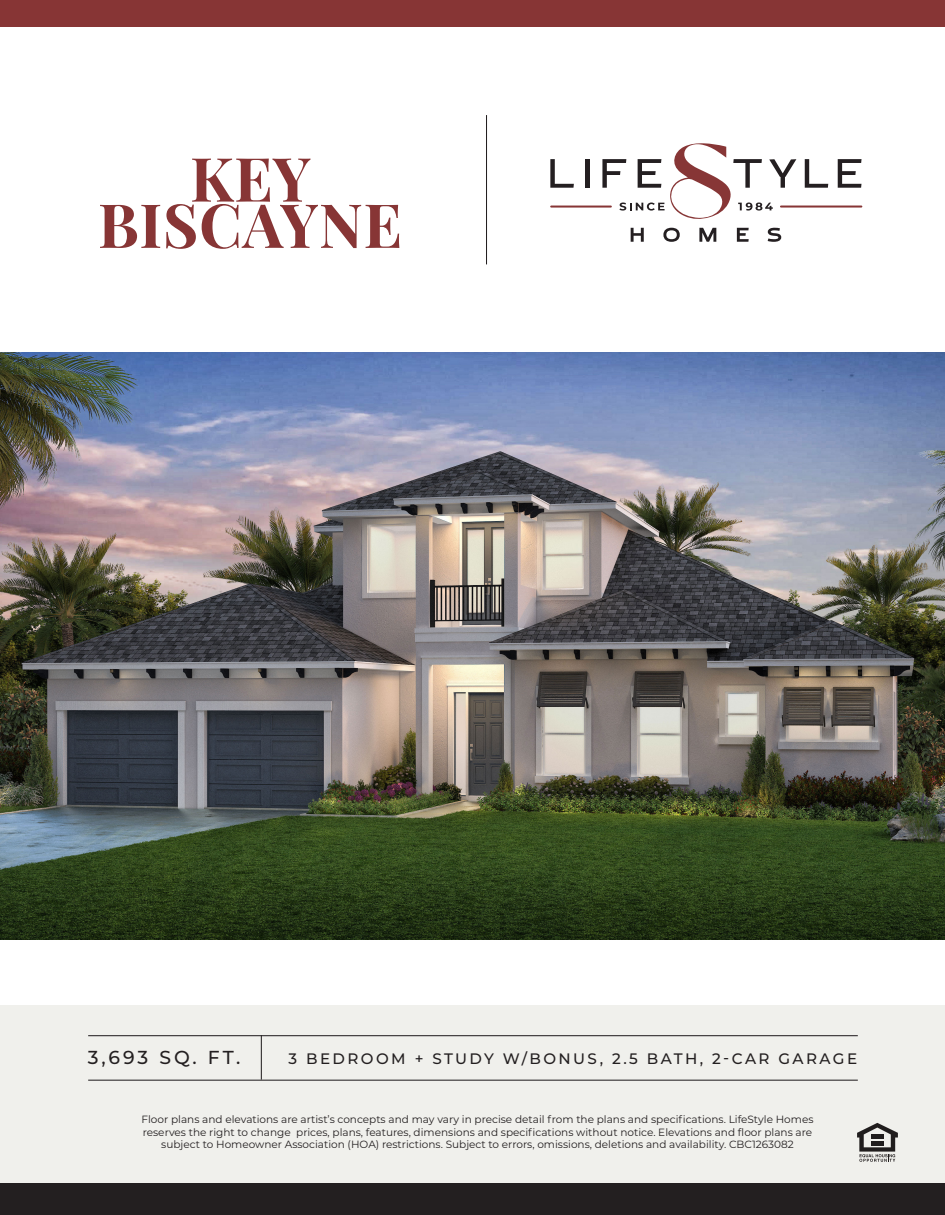
<style>
.page{position:relative;width:945px;height:1215px;background:#fff}
.page>*{position:absolute;margin:0;border:0;box-sizing:border-box;transform-origin:0 0}
.t1{font:700 60.9px "Playfair Display";letter-spacing:.01em;color:#873535}
.t2{font:500 18.75px "Montserrat";letter-spacing:.16em;color:#231f20}
.t3{font:500 15.15px "Montserrat";letter-spacing:.16em;color:#231f20}
.t4{font:10.5px/12.6px "Montserrat";color:#231f20;text-align:center}
</style>
<div class="page">
<div style="left:0;top:0;width:945px;height:27px;background:#873535"></div>
<hr style="left:486px;top:115px;width:1px;height:149px;background:#231f20">
<div style="left:0;top:1005px;width:945px;height:179px;background:#f0f0ec"></div>
<svg style="left:857px;top:1123px;width:41px;height:39px"></svg>
<div style="left:871px;top:1134px;width:13px;height:5px;background:#231f20"></div>
<div style="left:871px;top:1141px;width:13px;height:5px;background:#231f20"></div>
<div style="left:0;top:1184px;width:945px;height:31px;background:#231f20"></div>
<img style="left:0;top:353px;width:945px;height:586px">
<hr style="left:88px;top:1080px;width:770px;height:1px;background:#231f20">
<hr style="left:261px;top:1035px;width:1px;height:45px;background:#231f20">
<hr style="left:88px;top:1035px;width:770px;height:1px;background:#231f20">
<svg style="left:550px;top:159px;width:24px;height:29px"></svg>
<div style="left:585px;top:159px;width:5px;height:29px;background:#241f21"></div>
<svg style="left:805px;top:159px;width:23px;height:29px"></svg>
<svg style="left:838px;top:159px;width:24px;height:29px"></svg>
<svg style="left:631px;top:228px;width:13px;height:14px"></svg>
<svg style="left:663px;top:228px;width:17px;height:14px"></svg>
<svg style="left:699px;top:228px;width:17px;height:14px"></svg>
<svg style="left:737px;top:228px;width:12px;height:14px"></svg>
<svg style="left:768px;top:228px;width:13px;height:14px"></svg>
<hr style="left:550px;top:206px;width:62px;height:2px;background:#873636">
<hr style="left:780px;top:206px;width:82px;height:2px;background:#873636">
<svg style="left:602px;top:143px;width:194px;height:76px"></svg>
<p class="t1" style="left:190px;top:141px;width:122px">KEY</p>
<p class="t1" style="left:98px;top:187px;width:306px">BISCAYNE</p>
<p class="t2" style="left:88px;top:1044px;width:154px">3,693 SQ. FT.</p>
<p class="t3" style="left:289px;top:1048px;width:570px">3 BEDROOM + STUDY W/BONUS, 2.5 BATH, 2-CAR GARAGE</p>
<p class="t4" style="left:141px;top:1113px;width:674px">Floor plans and elevations are artist’s concepts and may vary in precise detail from the plans and specifications. LifeStyle Homes reserves the right to change prices, plans, features, dimensions and specifications without notice. Elevations and floor plans are subject to Homeowner Association (HOA) restrictions. Subject to errors, omissions, deletions and availability. CBC1263082</p>
</div>
